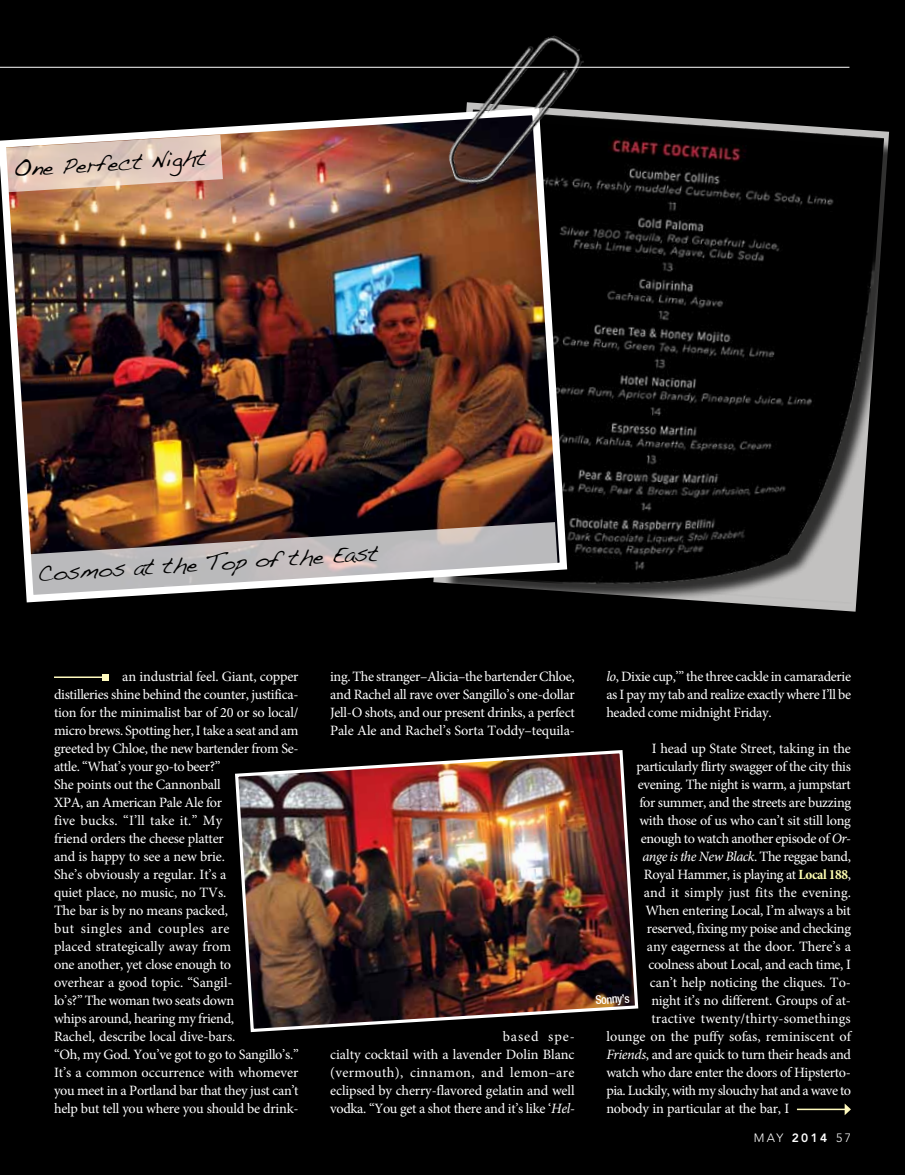
<style>
.page{position:relative;width:905px;height:1175px;background:#fff}
.page>*{position:absolute;margin:0;border:0;box-sizing:border-box;transform-origin:0 0}
.t1{font:22.5px "Handwriting Dakota";color:#000}
.t2{font:14.25px/18px "Minion Pro";letter-spacing:-.02em;color:#fff;text-align:justify}
.t3{font:14.25px "Minion Pro";letter-spacing:.01em;color:#fff}
.t4{font:14.25px "Minion Pro";letter-spacing:.005em;color:#fff}
.t5{font:italic 14.25px "Minion Pro";letter-spacing:-.03em;color:#fff}
.t6{font:300 12px "Avenir";color:#fff}
.t7{font:500 condensed 12px "Helvetica Neue";color:#fff}
.s1{font-style:italic}
.s2{font-style:normal}
.s3{font-weight:700;font-stretch:condensed;color:#ffffb1}
.s4{font-weight:800}
</style>
<div class="page">
<div style="left:0;top:0;width:904px;height:1174px;background:#000"></div>
<img style="left:571px;top:112px;width:313px;height:492px">
<img style="left:1px;top:114px;width:570px;height:489px">
<svg style="left:25px;top:522px;width:532px;height:74px"></svg>
<hr style="left:796px;top:1108px;width:49px;height:2px;background:#fffabe">
<svg style="left:844px;top:1103px;width:6px;height:12px"></svg>
<hr style="left:54px;top:676px;width:51px;height:2px;background:#fffabe">
<svg style="left:102px;top:674px;width:6px;height:6px"></svg>
<img style="left:235px;top:750px;width:404px;height:283px">
<img style="left:423px;top:35px;width:186px;height:155px">
<svg style="left:0;top:135px;width:223px;height:57px;background:#dcc2b4"></svg>
<hr style="left:0;top:67px;width:849px;height:1px;background:#fff">
<h1 class="t1" style="left:13px;top:155px;width:195px;rotate:-3deg">One Perfect Night</h1>
<h1 class="t1" style="left:37px;top:558px;width:343px;rotate:-3deg">Cosmos at the Top of the East</h1>
<p class="t2" style="left:54px;top:668px;width:246px;text-align:left;text-indent:68px">an industrial feel. Giant, copper distilleries shine behind the counter, justifica&shy;tion for the minimalist bar of 20 or so local/ micro brews. Spotting her, I take a seat and am greeted by Chloe, the new bartender from Se&shy;attle. “What’s your go-to beer?”<br>She points out the Cannonball<br>XPA, an American Pale Ale for<br>five bucks. “I’ll take it.” My<br>friend orders the cheese platter<br>and is happy to see a new brie.<br>She’s obviously a regular. It’s a<br>quiet place, no music, no TVs.<br>The bar is by no means packed,<br>but singles and couples are<br>placed strategically away from<br>one another, yet close enough to<br>overhear a good topic. “Sangil-<br>lo’s?” The woman two seats down<br>whips around, hearing my friend,<br>Rachel, describe local dive-bars.<br>“Oh, my God. You’ve got to go to Sangillo’s.” It’s a common occurrence with whomever you meet in a Portland bar that they just can’t help but tell you where you should be drink-</p>
<p class="t2" style="left:330px;top:667px;width:246px">ing. The stranger–Alicia–the bartender Chloe, and Rachel all rave over Sangillo’s one-dollar Jell-O shots, and our present drinks, a perfect Pale Ale and Rachel’s Sorta Toddy–tequila-</p>
<p class="t2" style="left:330px;top:1027px;width:246px;text-indent:172px">based spe&shy;cialty cocktail with a lavender Dolin Blanc (vermouth), cinnamon, and lemon–are eclipsed by cherry-flavored gelatin and well vodka. “You get a shot there and it’s like ‘<span class="s1">Hel-</span></p>
<p class="t2" style="left:606px;top:667px;width:246px"><span class="s1">lo</span>, Dixie cup,’” the three cackle in camaraderie as I pay my tab and realize exactly where I’ll be headed come midnight Friday.</p>
<p class="t2" style="left:651px;top:739px;width:201px">I head up State Street, taking in the</p>
<p class="t2" style="left:636px;top:757px;width:216px">particularly flirty swagger of the city this</p>
<p class="t2" style="left:638px;top:775px;width:214px">evening. The night is warm, a jumpstart</p>
<p class="t2" style="left:639px;top:793px;width:213px">for summer, and the streets are buzzing</p>
<p class="t2" style="left:639px;top:811px;width:213px">with those of us who can’t sit still long</p>
<p class="t2" style="left:641px;top:829px;width:211px">enough to watch another episode of <span class="s1">Or-</span></p>
<p class="t5" style="left:642px;top:847px;width:210px">ange is the New Black<span class="s2">. The reggae band,</span></p>
<p class="t2" style="left:644px;top:865px;width:208px">Royal Hammer, is playing at <span class="s3">Local 188</span>,</p>
<p class="t3" style="left:644px;top:883px;width:209px">and it simply just fits the evening.</p>
<p class="t2" style="left:645px;top:901px;width:207px">When entering Local, I’m always a bit</p>
<p class="t2" style="left:647px;top:919px;width:206px">reserved, fixing my poise and checking</p>
<p class="t2" style="left:647px;top:937px;width:205px">any eagerness at the door. There’s a</p>
<p class="t2" style="left:648px;top:955px;width:204px">coolness about Local, and each time, I</p>
<p class="t2" style="left:650px;top:973px;width:202px">can’t help noticing the cliques. To-</p>
<p class="t2" style="left:651px;top:991px;width:201px">night it’s no different. Groups of at-</p>
<p class="t3" style="left:651px;top:1009px;width:201px">tractive twenty/thirty-somethings</p>
<p class="t4" style="left:606px;top:1027px;width:246px">lounge on the puffy sofas, reminiscent of</p>
<p class="t2" style="left:606px;top:1045px;width:246px"><span class="s1">Friends</span>, and are quick to turn their heads and</p>
<p class="t2" style="left:606px;top:1063px;width:246px">watch who dare enter the doors of Hipsterto-</p>
<p class="t2" style="left:606px;top:1081px;width:246px">pia. Luckily, with my slouchy hat and a wave to</p>
<p class="t2" style="left:606px;top:1099px;width:184px">nobody in particular at the bar, I</p>
<p class="t7" style="left:595px;top:993px;width:36px;rotate:-4deg">Sonny’s</p>
<p class="t6" style="left:753px;top:1131px;width:99px">may <span class="s4">2014</span> 57</p>
</div>
